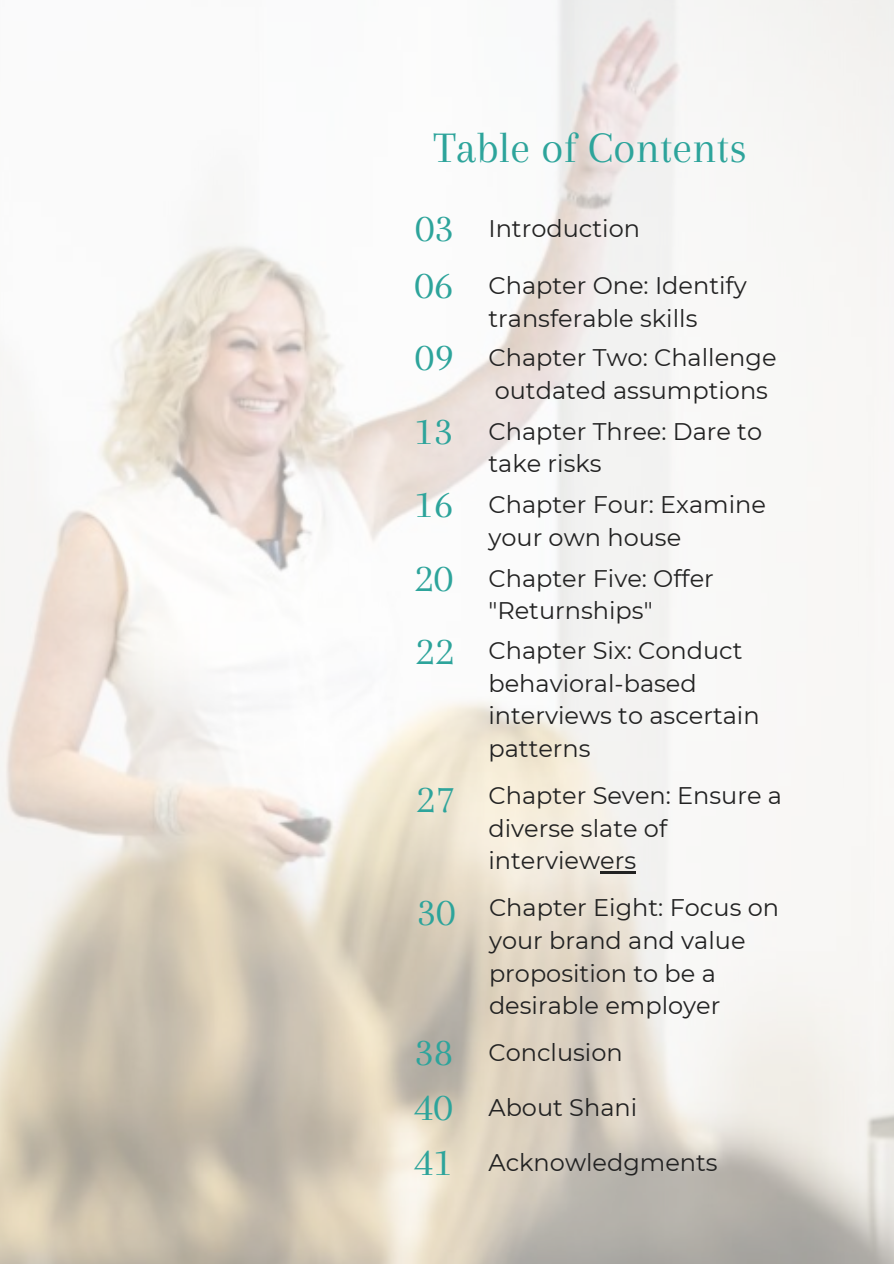
<style>
.page{position:relative;width:894px;height:1264px;background:#fff}
.page>*{position:absolute;margin:0;border:0;box-sizing:border-box;transform-origin:0 0}
.t1{font:45px "Arapey";color:#2da49b}
.t2{font:42px "Arapey";color:#2da49b}
.t3{font:24px/32.7px "Montserrat";color:#222}
</style>
<div class="page">
<img style="left:0;top:0;width:893px;height:1263px">
<hr style="left:600px;top:871px;width:36px;height:2px;background:#222">
<p class="t1" style="left:433px;top:123px;width:315px">Table of Contents</p>
<p class="t2" style="left:415px;top:205px;width:40px">03</p>
<p class="t3" style="left:488px;top:212px;width:153px">Introduction</p>
<p class="t2" style="left:414px;top:262px;width:40px">06</p>
<p class="t3" style="left:488px;top:269px;width:260px">Chapter One: Identify transferable skills</p>
<p class="t2" style="left:415px;top:333px;width:40px">09</p>
<p class="t3" style="left:488px;top:341px;width:289px">Chapter Two: Challenge outdated assumptions</p>
<p class="t2" style="left:414px;top:407px;width:40px">13</p>
<p class="t3" style="left:488px;top:414px;width:275px">Chapter Three: Dare to take risks</p>
<p class="t2" style="left:414px;top:480px;width:40px">16</p>
<p class="t3" style="left:488px;top:488px;width:279px">Chapter Four: Examine your own house</p>
<p class="t2" style="left:414px;top:554px;width:40px">20</p>
<p class="t3" style="left:488px;top:562px;width:227px">Chapter Five: Offer "Returnships"</p>
<p class="t2" style="left:415px;top:628px;width:40px">22</p>
<p class="t3" style="left:488px;top:634px;width:273px">Chapter Six: Conduct behavioral-based interviews to ascertain patterns</p>
<p class="t2" style="left:416px;top:776px;width:40px">27</p>
<p class="t3" style="left:488px;top:779px;width:295px">Chapter Seven: Ensure a diverse slate of interviewers</p>
<p class="t2" style="left:416px;top:888px;width:40px">30</p>
<p class="t3" style="left:489px;top:891px;width:291px">Chapter Eight: Focus on your brand and value proposition to be a desirable employer</p>
<p class="t2" style="left:414px;top:1028px;width:40px">38</p>
<p class="t3" style="left:488px;top:1036px;width:136px">Conclusion</p>
<p class="t2" style="left:414px;top:1083px;width:40px">40</p>
<p class="t3" style="left:488px;top:1091px;width:150px">About Shani</p>
<p class="t2" style="left:414px;top:1138px;width:40px">41</p>
<p class="t3" style="left:488px;top:1146px;width:231px">Acknowledgments</p>
</div>
